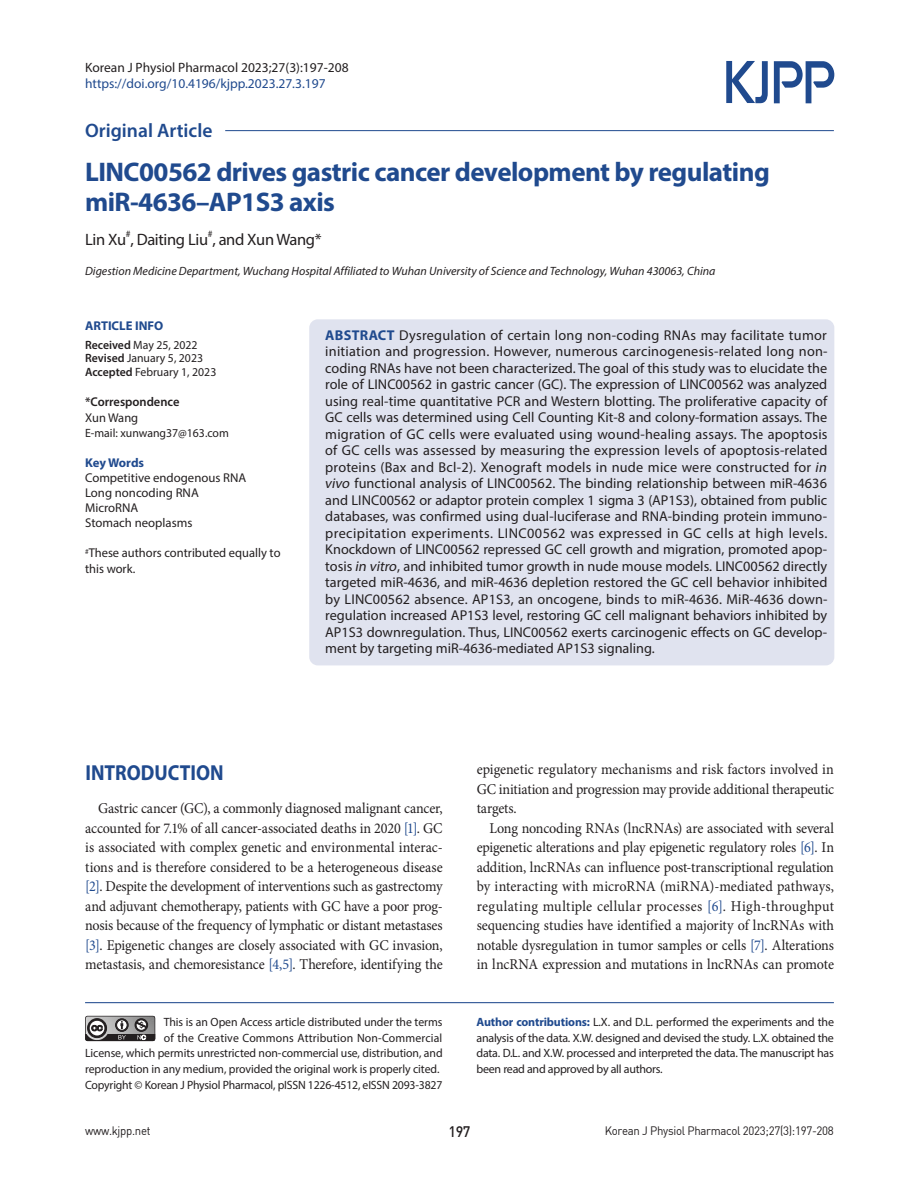
<style>
.page{position:relative;width:919px;height:1191px;background:#fff}
.page>*{position:absolute;margin:0;border:0;box-sizing:border-box;transform-origin:0 0}
.t1{font:700 27px/30px "Myriad Pro";letter-spacing:-.02em;color:#204a8e}
.t2{font:700 21.75px "Myriad Pro";color:#204a8e;scale:.9 1}
.t3{font:600 19.5px "Myriad Pro";color:#204a8e}
.t4{font:16.5px "Myriad Pro";letter-spacing:-.02em;color:#231f20}
.t5{font:15px/19.5px "Minion Pro";letter-spacing:-.01em;color:#231f20;text-align:justify;scale:.94 1}
.t6{font:15px "Minion Pro";letter-spacing:.025em;color:#231f20;scale:.94 1}
.t7{font:15px "Minion Pro";letter-spacing:.01em;color:#231f20;scale:.94 1}
.t8{font:15px "Dinmed";color:#231f20;scale:.95 1}
.t9{font:14.25px/16.5px "Myriad Pro";color:#231f20}
.t10{font:13.5px/16.2px "Myriad Pro";color:#204a8e}
.t11{font:12.75px/15px "Myriad Pro";color:#231f20}
.t12{font:600 12.75px/15.8px "Myriad Pro";color:#231f20}
.t13{font:700 12.75px "Myriad Pro";color:#204a8e}
.t14{font:12px/15.8px "Myriad Pro";letter-spacing:-.005em;color:#231f20;text-align:justify}
.t15{font:italic 12px "Myriad Pro";color:#231f20}
.t16{font:12px "Dinreg";letter-spacing:-.025em;color:#231f20;scale:.95 1}
.t17{font:9.6px "Myriad Pro";color:#231f20}
.s1{color:#231f20}
.s2{font-weight:600}
.s3{font-weight:400}
.s4{font-weight:700;color:#204a8e}
.s5{font-style:italic}
.s6{color:#204a8e}
</style>
<div class="page">
<hr style="left:85px;top:1002px;width:748px;height:1px;background:#204a8e">
<svg style="left:85px;top:1015px;width:70px;height:26px;background:#7c7b7b"></svg>
<hr style="left:225px;top:130px;width:608px;height:1px;background:#204a8e">
<svg style="left:726px;top:61px;width:108px;height:42px"></svg>
<div style="left:309px;top:319px;width:525px;height:346px;background:#e0e3ef;border-radius:9px"></div>
<p class="t10" style="left:85px;top:59px;width:265px"><span class="s1">Korean J Physiol Pharmacol 2023;27(3):197-208 </span>https://doi.org/10.4196/kjpp.2023.27.3.197</p>
<p class="t3" style="left:85px;top:118px;width:129px">Original Article</p>
<p class="t1" style="left:85px;top:156px;width:686px">LINC00562 drives gastric cancer development by regulating miR-4636–AP1S3 axis</p>
<p class="t4" style="left:85px;top:229px;width:238px">Lin Xu , Daiting Liu , and Xun Wang*</p>
<p class="t17" style="left:126px;top:228px;width:6px">#</p>
<p class="t17" style="left:208px;top:228px;width:6px">#</p>
<p class="t15" style="left:85px;top:263px;width:632px">Digestion Medicine Department, Wuchang Hospital Affiliated to Wuhan University of Science and Technology, Wuhan 430063, China</p>
<p class="t13" style="left:85px;top:317px;width:80px">ARTICLE INFO</p>
<p class="t14" style="left:85px;top:338px;width:133px;line-height:13.5px;text-align:left"><span class="s2">Received</span> May 25, 2022<br><span class="s2">Revised</span> January 5, 2023<br><span class="s2">Accepted</span> February 1, 2023</p>
<p class="t12" style="left:85px;top:393px;width:96px">*Correspondence<br><span class="s3">Xun Wang</span></p>
<p class="t14" style="left:85px;top:424px;width:145px">E-mail: xunwang37@163.com</p>
<p class="t11" style="left:85px;top:455px;width:163px"><span class="s4">Key Words<br></span>Competitive endogenous RNA<br>Long noncoding RNA<br>MicroRNA<br>Stomach neoplasms</p>
<p class="t11" style="left:85px;top:545px;width:197px;line-height:15.8px"><sup>#</sup>These authors contributed equally to this work.</p>
<p class="t9" style="left:324px;top:326px;width:506px"><span class="s4">ABSTRACT</span> Dysregulation of certain long non-coding RNAs may facilitate tumor initiation and progression. However, numerous carcinogenesis-related long non&shy;coding RNAs have not been characterized. The goal of this study was to elucidate the role of LINC00562 in gastric cancer (GC). The expression of LINC00562 was analyzed using real-time quantitative PCR and Western blotting. The proliferative capacity of GC cells was determined using Cell Counting Kit-8 and colony-formation assays. The migration of GC cells were evaluated using wound-healing assays. The apoptosis of GC cells was assessed by measuring the expression levels of apoptosis-related proteins (Bax and Bcl-2). Xenograft models in nude mice were constructed for <span class="s5">in vivo</span> functional analysis of LINC00562. The binding relationship between miR-4636 and LINC00562 or adaptor protein complex 1 sigma 3 (AP1S3), obtained from public databases, was confirmed using dual-luciferase and RNA-binding protein immuno&shy;precipitation experiments. LINC00562 was expressed in GC cells at high levels.<br>Knockdown of LINC00562 repressed GC cell growth and migration, promoted apop&shy;tosis <span class="s5">in vitro</span>, and inhibited tumor growth in nude mouse models. LINC00562 directly targeted miR-4636, and miR-4636 depletion restored the GC cell behavior inhibited by LINC00562 absence. AP1S3, an oncogene, binds to miR-4636. MiR-4636 down&shy;regulation increased AP1S3 level, restoring GC cell malignant behaviors inhibited by AP1S3 downregulation. Thus, LINC00562 exerts carcinogenic effects on GC develop&shy;ment by targeting miR-4636-mediated AP1S3 signaling.</p>
<p class="t2" style="left:85px;top:758px;width:155px">INTRODUCTION</p>
<p class="t5" style="left:85px;top:799px;width:382px;text-indent:13px">Gastric cancer (GC), a commonly diagnosed malignant cancer, accounted for 7.1% of all cancer-associated deaths in 2020 <span class="s6">[1]</span>. GC is associated with complex genetic and environmental interac&shy;tions and is therefore considered to be a heterogeneous disease <span class="s6">[2]</span>. Despite the development of interventions such as gastrectomy and adjuvant chemotherapy, patients with GC have a poor prog&shy;nosis because of the frequency of lymphatic or distant metastases <span class="s6">[3]</span>. Epigenetic changes are closely associated with GC invasion, metastasis, and chemoresistance <span class="s6">[4,5]</span>. Therefore, identifying the</p>
<p class="t14" style="left:85px;top:1013px;width:359px;text-align:right">This is an Open Access article distributed under the terms<br>of the Creative Commons Attribution Non-Commercial<br>License, which permits unrestricted non-commercial use, distribution, and reproduction in any medium, provided the original work is properly cited.<br>Copyright © Korean J Physiol Pharmacol, pISSN 1226-4512, eISSN 2093-3827</p>
<p class="t5" style="left:476px;top:760px;width:381px">epigenetic regulatory mechanisms and risk factors involved in</p>
<p class="t5" style="left:476px;top:779px;width:381px">GC initiation and progression may provide additional therapeutic</p>
<p class="t5" style="left:476px;top:799px;width:44px">targets.</p>
<p class="t5" style="left:489px;top:818px;width:368px">Long noncoding RNAs (lncRNAs) are associated with several</p>
<p class="t5" style="left:476px;top:838px;width:381px">epigenetic alterations and play epigenetic regulatory roles <span class="s6">[6]</span>. In</p>
<p class="t5" style="left:476px;top:857px;width:381px">addition, lncRNAs can influence post-transcriptional regulation</p>
<p class="t7" style="left:476px;top:876px;width:381px">by interacting with microRNA (miRNA)-mediated pathways,</p>
<p class="t6" style="left:476px;top:896px;width:381px">regulating multiple cellular processes <span class="s6">[6]</span>. High-throughput</p>
<p class="t5" style="left:476px;top:916px;width:382px">sequencing studies have identified a majority of lncRNAs with</p>
<p class="t5" style="left:476px;top:935px;width:381px">notable dysregulation in tumor samples or cells <span class="s6">[7]</span>. Alterations</p>
<p class="t5" style="left:476px;top:955px;width:381px">in lncRNA expression and mutations in lncRNAs can promote</p>
<p class="t14" style="left:476px;top:1013px;width:359px"><span class="s4">Author contributions:</span> L.X. and D.L. performed the experiments and the analysis of the data. X.W. designed and devised the study. L.X. obtained the data. D.L. and X.W. processed and interpreted the data. The manuscript has been read and approved by all authors.</p>
<p class="t16" style="left:85px;top:1123px;width:70px">www.kjpp.net</p>
<p class="t8" style="left:448px;top:1122px;width:25px">197</p>
<p class="t16" style="left:604px;top:1123px;width:243px">Korean J Physiol Pharmacol 2023;27(3):197-208</p>
</div>
